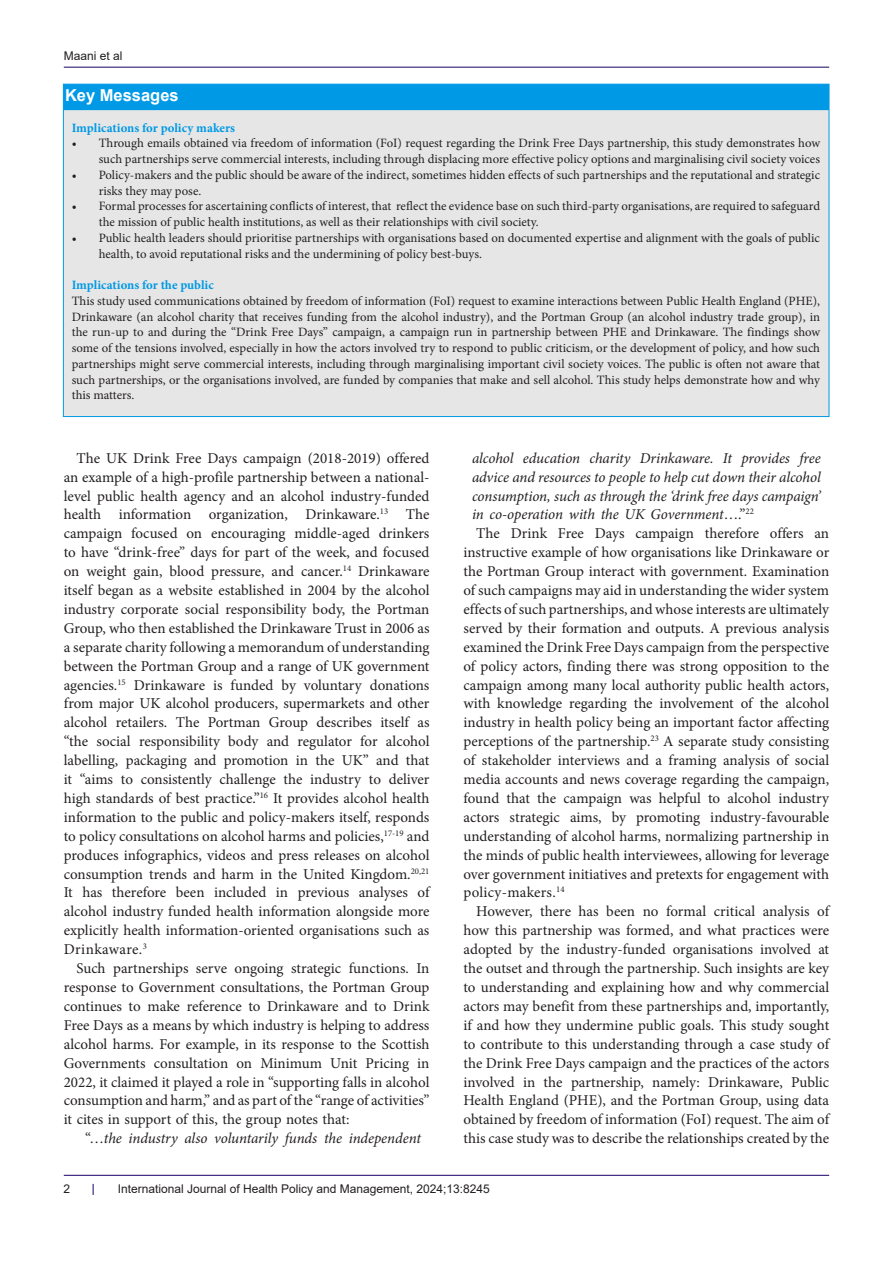
<style>
.page{position:relative;width:893px;height:1263px;background:#fff}
.page>*{position:absolute;margin:0;border:0;box-sizing:border-box;transform-origin:0 0}
.t1{font:700 16.5px "Arial";color:#fff}
.t2{font:15px/18.9px "Minion Pro";color:#231f20;text-align:justify}
.t3{font:italic 15px/18.9px "Minion Pro";letter-spacing:-.005em;color:#231f20;text-align:justify}
.t4{font:12.75px/15.8px "Minion Pro";color:#231f20}
.t5{font:700 12.75px "Minion Pro";color:#0099e5}
.t6{font:12px "Arial";color:#231f20}
.s1{font-style:normal}
</style>
<div class="page">
<hr style="left:64px;top:67px;width:765px;height:1px;background:#190066">
<hr style="left:64px;top:1175px;width:765px;height:1px;background:#190066">
<div style="left:63px;top:84px;width:766px;height:333px;background:#e6e6e6;border:1px solid #0099e5"></div>
<div style="left:63px;top:84px;width:766px;height:26px;background:#0099e5;border:2px solid #0099e5"></div>
<p class="t6" style="left:64px;top:48px;width:60px">Maani et al</p>
<p class="t1" style="left:65px;top:83px;width:115px">Key Messages</p>
<p class="t5" style="left:72px;top:118px;width:165px">Implications for policy makers</p>
<p class="t4" style="left:72px;top:135px;width:750px;text-align:right">• Through emails obtained via freedom of information (FoI) request regarding the Drink Free Days partnership, this study demonstrates how such partnerships serve commercial interests, including through displacing more effective policy options and marginalising civil society voices</p>
<p class="t4" style="left:99px;top:167px;width:723px;text-indent:-27px">• Policy-makers and the public should be aware of the indirect, sometimes hidden effects of such partnerships and the reputational and strategic risks they may pose.</p>
<p class="t4" style="left:99px;top:198px;width:723px;text-indent:-27px">• Formal processes for ascertaining conflicts of interest, that reflect the evidence base on such third-party organisations, are required to safeguard the mission of public health institutions, as well as their relationships with civil society.</p>
<p class="t4" style="left:99px;top:230px;width:723px;text-indent:-27px">• Public health leaders should prioritise partnerships with organisations based on documented expertise and alignment with the goals of public health, to avoid reputational risks and the undermining of policy best-buys.</p>
<p class="t5" style="left:72px;top:276px;width:144px">Implications for the public</p>
<p class="t4" style="left:72px;top:293px;width:750px;text-align:justify">This study used communications obtained by freedom of information (FoI) request to examine interactions between Public Health England (PHE), Drinkaware (an alcohol charity that receives funding from the alcohol industry), and the Portman Group (an alcohol industry trade group), in the run-up to and during the “Drink Free Days” campaign, a campaign run in partnership between PHE and Drinkaware. The findings show some of the tensions involved, especially in how the actors involved try to respond to public criticism, or the development of policy, and how such partnerships might serve commercial interests, including through marginalising important civil society voices. The public is often not aware that such partnerships, or the organisations involved, are funded by companies that make and sell alcohol. This study helps demonstrate how and why this matters.</p>
<p class="t2" style="left:64px;top:449px;width:367px;text-indent:13px">The UK Drink Free Days campaign (2018-2019) offered an example of a high-profile partnership between a national&shy;level public health agency and an alcohol industry-funded health information organization, Drinkaware.<sup>13</sup> The campaign focused on encouraging middle-aged drinkers to have “drink-free” days for part of the week, and focused on weight gain, blood pressure, and cancer.<sup>14</sup> Drinkaware itself began as a website established in 2004 by the alcohol industry corporate social responsibility body, the Portman Group, who then established the Drinkaware Trust in 2006 as a separate charity following a memorandum of understanding between the Portman Group and a range of UK government agencies.<sup>15</sup> Drinkaware is funded by voluntary donations from major UK alcohol producers, supermarkets and other alcohol retailers. The Portman Group describes itself as “the social responsibility body and regulator for alcohol labelling, packaging and promotion in the UK” and that it “aims to consistently challenge the industry to deliver high standards of best practice.”<sup>16</sup> It provides alcohol health information to the public and policy-makers itself, responds to policy consultations on alcohol harms and policies,<sup>17-19</sup> and produces infographics, videos and press releases on alcohol consumption trends and harm in the United Kingdom.<sup>20,21<br></sup>It has therefore been included in previous analyses of alcohol industry funded health information alongside more explicitly health information-oriented organisations such as Drinkaware.<sup>3</sup></p>
<p class="t2" style="left:64px;top:959px;width:367px;text-indent:13px">Such partnerships serve ongoing strategic functions. In response to Government consultations, the Portman Group continues to make reference to Drinkaware and to Drink Free Days as a means by which industry is helping to address alcohol harms. For example, in its response to the Scottish Governments consultation on Minimum Unit Pricing in 2022, it claimed it played a role in “supporting falls in alcohol consumption and harm,” and as part of the “range of activities” it cites in support of this, the group notes that:</p>
<p class="t3" style="left:85px;top:1129px;width:337px"><span class="s1">“…</span>the industry also voluntarily funds the independent</p>
<p class="t3" style="left:472px;top:448px;width:350px">alcohol education charity Drinkaware. It provides free advice and resources to people to help cut down their alcohol consumption, such as through the ‘drink free days campaign’ in co-operation with the UK Government<span class="s1">….”</span><sup>22</sup></p>
<p class="t2" style="left:463px;top:524px;width:367px;text-indent:13px">The Drink Free Days campaign therefore offers an instructive example of how organisations like Drinkaware or the Portman Group interact with government. Examination of such campaigns may aid in understanding the wider system effects of such partnerships, and whose interests are ultimately served by their formation and outputs. A previous analysis examined the Drink Free Days campaign from the perspective of policy actors, finding there was strong opposition to the campaign among many local authority public health actors, with knowledge regarding the involvement of the alcohol industry in health policy being an important factor affecting perceptions of the partnership.<sup>23</sup> A separate study consisting of stakeholder interviews and a framing analysis of social media accounts and news coverage regarding the campaign, found that the campaign was helpful to alcohol industry actors strategic aims, by promoting industry-favourable understanding of alcohol harms, normalizing partnership in the minds of public health interviewees, allowing for leverage over government initiatives and pretexts for engagement with policy-makers.<sup>14</sup></p>
<p class="t2" style="left:463px;top:902px;width:367px;text-indent:13px">However, there has been no formal critical analysis of how this partnership was formed, and what practices were adopted by the industry-funded organisations involved at the outset and through the partnership. Such insights are key to understanding and explaining how and why commercial actors may benefit from these partnerships and, importantly, if and how they undermine public goals. This study sought to contribute to this understanding through a case study of the Drink Free Days campaign and the practices of the actors involved in the partnership, namely: Drinkaware, Public Health England (PHE), and the Portman Group, using data obtained by freedom of information (FoI) request. The aim of this case study was to describe the relationships created by the</p>
<p class="t6" style="left:64px;top:1180px;width:8px">2</p>
<p class="t6" style="left:118px;top:1180px;width:374px">International Journal of Health Policy and Management, 2024;13:8245</p>
</div>
